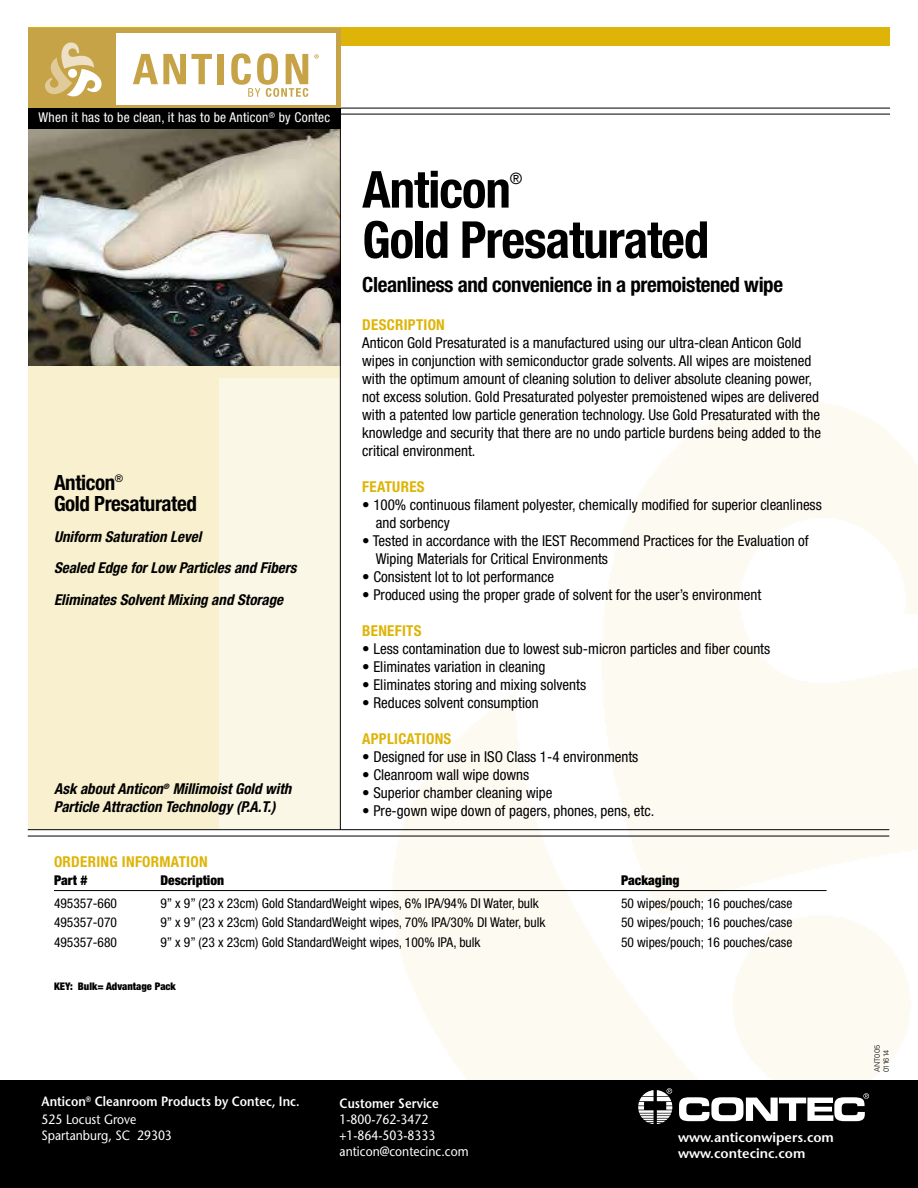
<style>
.page{position:relative;width:918px;height:1188px;background:#fff}
.page>*{position:absolute;margin:0;border:0;box-sizing:border-box;transform-origin:0 0}
.t1{font:700 condensed 51px "Helvetica Neue";letter-spacing:-.02em;color:#000}
.t2{font:700 condensed 21px/21px "Helvetica Neue";letter-spacing:-.02em;color:#000}
.t3{font:condensed 15.75px "Helvetica Neue";color:#000}
.t4{font:condensed 15px/18px "Helvetica Neue";color:#000}
.t5{font:italic 700 condensed 15px/31.5px "Helvetica Neue";color:#000}
.t6{font:700 condensed 15px "Helvetica Neue";letter-spacing:.02em;color:#deb408}
.t7{font:condensed 13.5px "Helvetica Neue";color:#000}
.t8{font:13.5px/16.2px "Stone Sans";color:#fff;scale:.9 1}
.t9{font:600 13.5px/17.5px "Stone Sans";color:#fff;scale:.9 1}
.t10{font:condensed 13.5px "Helvetica Neue";letter-spacing:.02em;color:#fff}
.t11{font:600 13.5px/16.2px "Stone Sans";color:#fff}
.t12{font:900 condensed 13.5px "Helvetica Neue";color:#000}
.t13{font:900 condensed 10.5px "Helvetica Neue";color:#000}
.t14{font:300 7.5px/9px "Univers";color:#000}
.s1{font-weight:400}
</style>
<div class="page">
<div style="left:28px;top:365px;width:312px;height:464px;background:#f8f0ce"></div>
<img style="left:28px;top:129px;width:312px;height:236px">
<img style="left:220px;top:379px;width:698px;height:701px">
<div style="left:28px;top:27px;width:862px;height:19px;background:#deb408"></div>
<hr style="left:341px;top:108px;width:549px;height:1px;background:#000">
<hr style="left:341px;top:114px;width:549px;height:1px;background:#000">
<div style="left:28px;top:28px;width:313px;height:81px;background:#c7a347"></div>
<div style="left:116px;top:33px;width:219px;height:72px;background:#fff"></div>
<svg style="left:133px;top:54px;width:79px;height:30px"></svg>
<div style="left:217px;top:54px;width:7px;height:30px;background:#c7a347"></div>
<svg style="left:45px;top:42px;width:57px;height:55px"></svg>
<svg style="left:314px;top:54px;width:5px;height:5px"></svg>
<svg style="left:231px;top:53px;width:77px;height:44px"></svg>
<div style="left:28px;top:108px;width:313px;height:21px;background:#000"></div>
<div style="left:0;top:1080px;width:918px;height:108px;background:#000"></div>
<svg style="left:679px;top:1093px;width:190px;height:28px"></svg>
<svg style="left:638px;top:1088px;width:34px;height:36px"></svg>
<hr style="left:340px;top:110px;width:1px;height:720px;background:#000">
<hr style="left:54px;top:890px;width:773px;height:1px;background:#000">
<hr style="left:28px;top:829px;width:861px;height:1px;background:#000">
<hr style="left:28px;top:836px;width:861px;height:1px;background:#000">
<p class="t10" style="left:39px;top:110px;width:293px">When it has to be clean, it has to be Anticon<sup>®</sup> by Contec</p>
<h2 class="t2" style="left:54px;top:472px;width:144px">Anticon<sup>®<br></sup>Gold Presaturated</h2>
<p class="t5" style="left:54px;top:520px;width:244px">Uniform Saturation Level<br>Sealed Edge for Low Particles and Fibers<br>Eliminates Solvent Mixing and Storage</p>
<p class="t5" style="left:54px;top:779px;width:239px;line-height:18px">Ask about Anticon<sup>®</sup> Millimoist Gold with<br>Particle Attraction Technology (P.A.T.)</p>
<p class="t6" style="left:54px;top:852px;width:155px">ORDERING INFORMATION</p>
<h1 class="t1" style="left:362px;top:159px;width:150px">Anticon</h1>
<p class="t3" style="left:510px;top:169px;width:14px">®</p>
<h1 class="t1" style="left:362px;top:209px;width:349px">Gold Presaturated</h1>
<h2 class="t2" style="left:362px;top:273px;width:422px">Cleanliness and convenience in a premoistened wipe</h2>
<p class="t6" style="left:362px;top:316px;width:84px">DESCRIPTION</p>
<p class="t4" style="left:362px;top:334px;width:460px">Anticon Gold Presaturated is a manufactured using our ultra-clean Anticon Gold wipes in conjunction with semiconductor grade solvents. All wipes are moistened with the optimum amount of cleaning solution to deliver absolute cleaning power, not excess solution. Gold Presaturated polyester premoistened wipes are delivered with a patented low particle generation technology. Use Gold Presaturated with the knowledge and security that there are no undo particle burdens being added to the critical environment.</p>
<p class="t6" style="left:362px;top:478px;width:64px">FEATURES</p>
<p class="t4" style="left:376px;top:496px;width:448px;text-indent:-13px">• 100% continuous filament polyester, chemically modified for superior cleanliness and sorbency</p>
<p class="t4" style="left:376px;top:532px;width:435px;text-indent:-13px">• Tested in accordance with the IEST Recommend Practices for the Evaluation of<br>Wiping Materials for Critical Environments</p>
<p class="t4" style="left:362px;top:568px;width:193px">• Consistent lot to lot performance</p>
<p class="t4" style="left:362px;top:586px;width:401px">• Produced using the proper grade of solvent for the user’s environment</p>
<p class="t6" style="left:362px;top:622px;width:61px">BENEFITS</p>
<p class="t4" style="left:362px;top:640px;width:410px">• Less contamination due to lowest sub-micron particles and fiber counts</p>
<p class="t4" style="left:362px;top:658px;width:185px">• Eliminates variation in cleaning</p>
<p class="t4" style="left:362px;top:676px;width:225px">• Eliminates storing and mixing solvents</p>
<p class="t4" style="left:362px;top:694px;width:178px">• Reduces solvent consumption</p>
<p class="t6" style="left:362px;top:730px;width:91px">APPLICATIONS</p>
<p class="t4" style="left:362px;top:748px;width:278px">• Designed for use in ISO Class 1-4 environments</p>
<p class="t4" style="left:362px;top:766px;width:169px">• Cleanroom wall wipe downs</p>
<p class="t4" style="left:362px;top:784px;width:192px">• Superior chamber cleaning wipe</p>
<p class="t4" style="left:362px;top:802px;width:294px">• Pre-gown wipe down of pagers, phones, pens, etc.</p>
<p class="t12" style="left:54px;top:872px;width:35px">Part #</p>
<p class="t12" style="left:161px;top:872px;width:65px">Description</p>
<p class="t12" style="left:621px;top:872px;width:60px">Packaging</p>
<p class="t7" style="left:54px;top:895px;width:65px">495357-660</p>
<p class="t7" style="left:161px;top:895px;width:380px">9” x 9” (23 x 23cm) Gold StandardWeight wipes, 6% IPA/94% DI Water, bulk</p>
<p class="t7" style="left:621px;top:895px;width:173px">50 wipes/pouch; 16 pouches/case</p>
<p class="t7" style="left:54px;top:915px;width:65px">495357-070</p>
<p class="t7" style="left:161px;top:915px;width:386px">9” x 9” (23 x 23cm) Gold StandardWeight wipes, 70% IPA/30% DI Water, bulk</p>
<p class="t7" style="left:621px;top:915px;width:173px">50 wipes/pouch; 16 pouches/case</p>
<p class="t7" style="left:54px;top:934px;width:65px">495357-680</p>
<p class="t7" style="left:161px;top:934px;width:322px">9” x 9” (23 x 23cm) Gold StandardWeight wipes, 100% IPA, bulk</p>
<p class="t7" style="left:621px;top:934px;width:173px">50 wipes/pouch; 16 pouches/case</p>
<p class="t13" style="left:54px;top:979px;width:123px">KEY: Bulk= Advantage Pack</p>
<p class="t9" style="left:42px;top:1093px;width:288px">Anticon<sup>®</sup> Cleanroom Products by Contec, Inc.<br><span class="s1">525 Locust Grove</span></p>
<p class="t8" style="left:42px;top:1127px;width:146px">Spartanburg, SC 29303</p>
<p class="t9" style="left:340px;top:1094px;width:112px">Customer Service</p>
<p class="t8" style="left:340px;top:1111px;width:145px">1-800-762-3472 +1-864-503-8333 anticon@contecinc.com</p>
<p class="t11" style="left:678px;top:1129px;width:157px">www.anticonwipers.com www.contecinc.com</p>
<p class="t14" style="left:873px;top:1072px;width:29px;rotate:-90deg">ANT005<br>011614</p>
</div>
